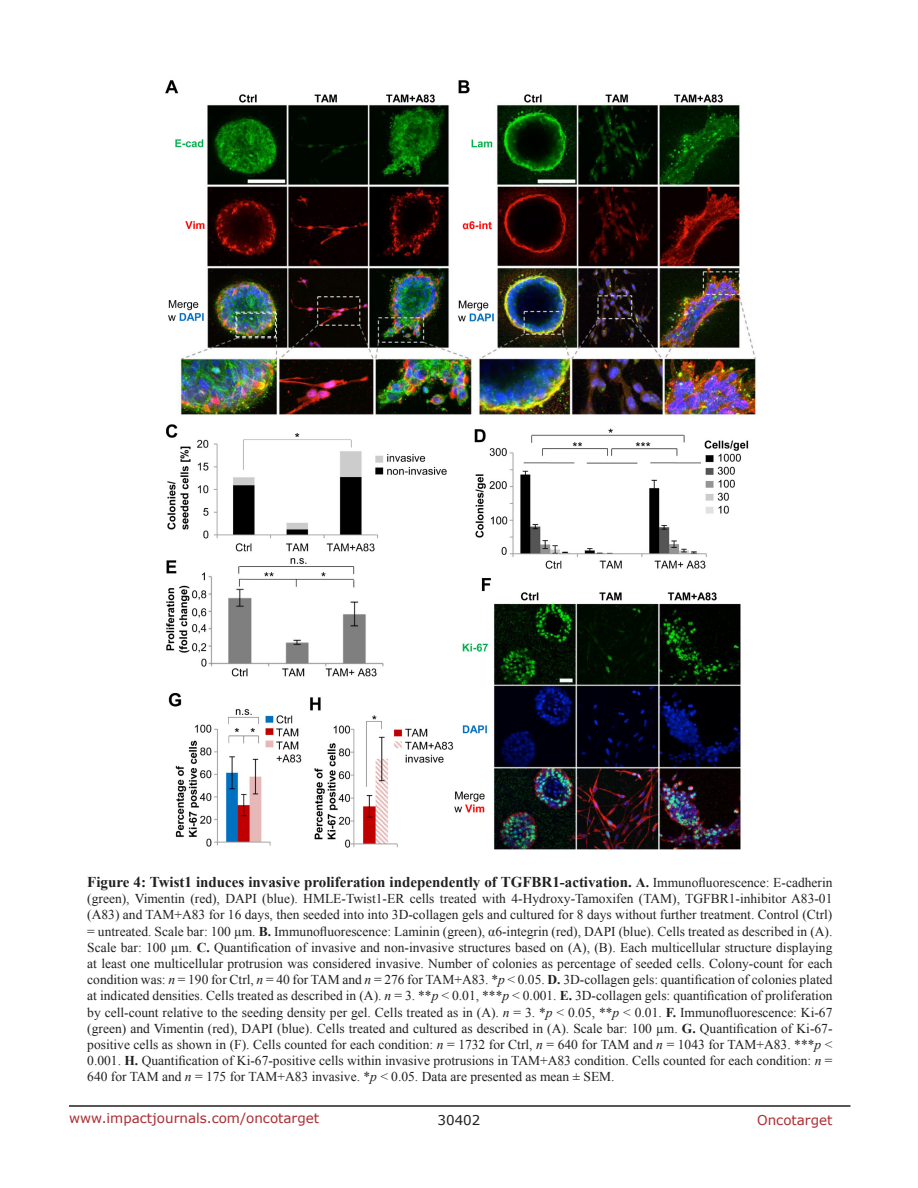
<style>
.page{position:relative;width:918px;height:1188px;background:#fff}
.page>*{position:absolute;margin:0;border:0;box-sizing:border-box;transform-origin:0 0}
.FigureText{font:700 15px "Times New Roman";color:#221f22}
.FigureText-2{font:13.5px/16.2px "Times New Roman";color:#221f22;text-align:justify}
.t1{font:13.5px "Verdana";color:#ac2b31}
.t2{font:13.5px "Verdana";color:#221f22}
.s1{font-size:13.5px}
.s2{font-weight:400;font-size:13.5px}
.s3{font-weight:700}
.s4{font-style:italic}
</style>
<div class="page">
<hr style="left:69px;top:1105px;width:781px;height:2px;background:#231f20">
<img style="left:165px;top:80px;width:592px;height:770px">
<p class="FigureText" style="left:87px;top:872px;width:747px">Figure 4: Twist1 induces invasive proliferation independently of TGFBR1-activation. <span class="s1">A.</span> <span class="s2">Immunofluorescence: E-cadherin</span></p>
<p class="FigureText-2" style="left:87px;top:890px;width:747px">(green), Vimentin (red), DAPI (blue). HMLE-Twist1-ER cells treated with 4-Hydroxy-Tamoxifen (TAM), TGFBR1-inhibitor A83-01 (A83) and TAM+A83 for 16 days, then seeded into into 3D-collagen gels and cultured for 8 days without further treatment. Control (Ctrl) = untreated. Scale bar: 100 µm. <span class="s3">B.</span> Immunofluorescence: Laminin (green), α6-integrin (red), DAPI (blue). Cells treated as described in (A).<br>Scale bar: 100 µm. <span class="s3">C.</span> Quantification of invasive and non-invasive structures based on (A), (B). Each multicellular structure displaying at least one multicellular protrusion was considered invasive. Number of colonies as percentage of seeded cells. Colony-count for each condition was: <span class="s4">n</span> = 190 for Ctrl, <span class="s4">n</span> = 40 for TAM and <span class="s4">n</span> = 276 for TAM+A83. *<span class="s4">p</span> &lt; 0.05. <span class="s3">D.</span> 3D-collagen gels: quantification of colonies plated at indicated densities. Cells treated as described in (A). <span class="s4">n</span> = 3. **<span class="s4">p</span> &lt; 0.01, ***<span class="s4">p</span> &lt; 0.001. <span class="s3">E.</span> 3D-collagen gels: quantification of proliferation by cell-count relative to the seeding density per gel. Cells treated as in (A). <span class="s4">n</span> = 3. *<span class="s4">p</span> &lt; 0.05, **<span class="s4">p</span> &lt; 0.01. <span class="s3">F.</span> Immunofluorescence: Ki-67 (green) and Vimentin (red), DAPI (blue). Cells treated and cultured as described in (A). Scale bar: 100 µm. <span class="s3">G.</span> Quantification of Ki-67- positive cells as shown in (F). Cells counted for each condition: <span class="s4">n</span> = 1732 for Ctrl, <span class="s4">n</span> = 640 for TAM and <span class="s4">n</span> = 1043 for TAM+A83. ***<span class="s4">p</span> &lt; 0.001. <span class="s3">H.</span> Quantification of Ki-67-positive cells within invasive protrusions in TAM+A83 condition. Cells counted for each condition: <span class="s4">n</span> = 640 for TAM and <span class="s4">n</span> = 175 for TAM+A83 invasive. *<span class="s4">p</span> &lt; 0.05. Data are presented as mean ± SEM.</p>
<p class="t1" style="left:69px;top:1109px;width:252px">www.impactjournals.com/oncotarget</p>
<p class="t2" style="left:438px;top:1111px;width:44px">30402</p>
<p class="t1" style="left:757px;top:1111px;width:77px">Oncotarget</p>
</div>
